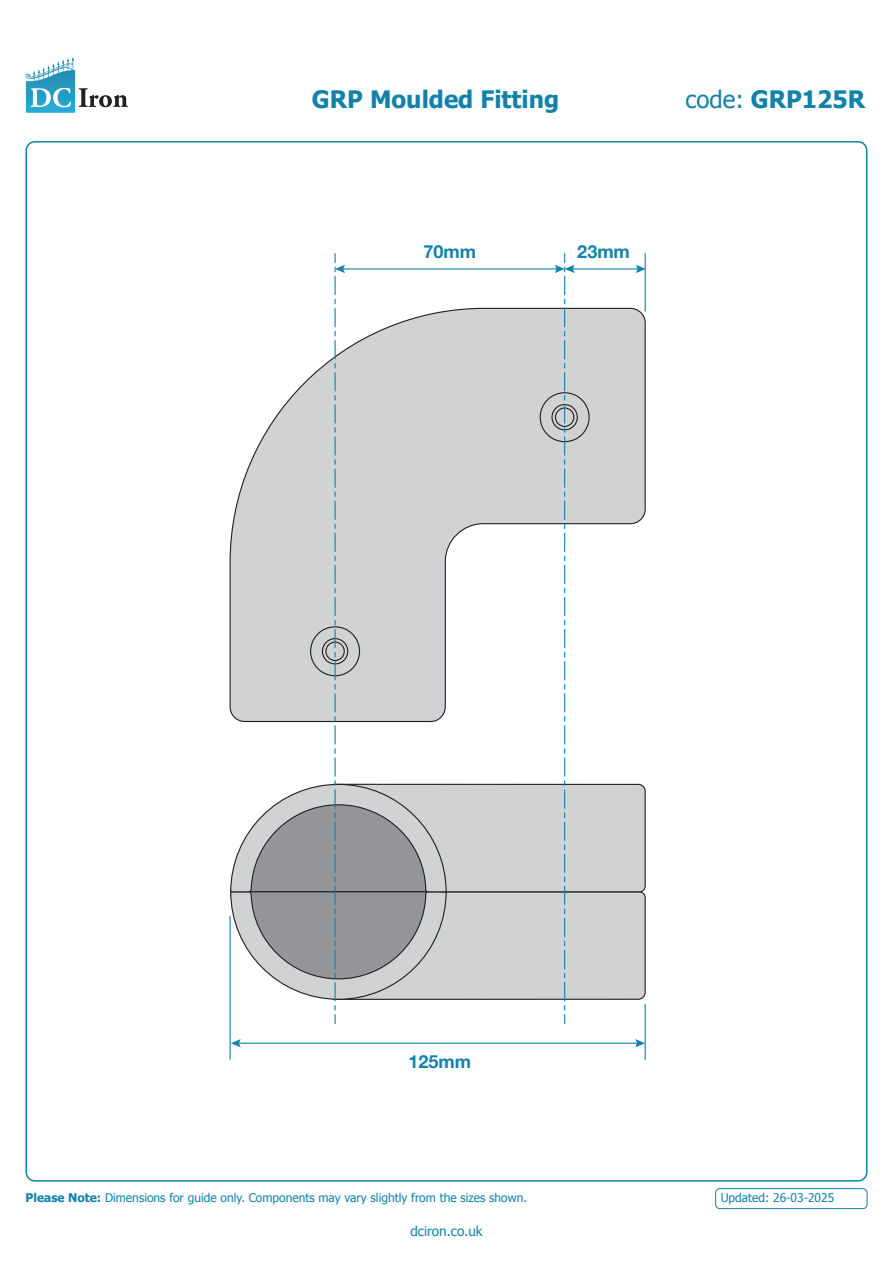
<style>
.page{position:relative;width:893px;height:1263px;background:#fff}
.page>*{position:absolute;margin:0;border:0;box-sizing:border-box;transform-origin:0 0}
.Product_Name{font:700 24px "Tahoma";color:#1282aa}
.Product_Name-2{font:24px "Tahoma";color:#1282aa}
.t1{font:700 18px "Helvetica Neue";color:#1282aa}
.t2{font:13.5px "Tahoma";color:#1282aa}
.Product_Name-3{font:12px "Tahoma";color:#1282aa}
.s1{font-weight:700}
</style>
<div class="page">
<svg style="left:229px;top:307px;width:417px;height:403px"></svg>
<div style="left:540px;top:392px;width:50px;height:50px;border:1px solid #231f20;border-radius:50%"></div>
<div style="left:551px;top:404px;width:27px;height:26px;border:1px solid #231f20;border-radius:50%"></div>
<div style="left:447px;top:896px;width:199px;height:104px;background:#d1d2d4"></div>
<div style="left:447px;top:783px;width:199px;height:113px;background:#d1d2d4"></div>
<hr style="left:645px;top:254px;width:1px;height:57px;background:#1282aa">
<hr style="left:645px;top:1004px;width:1px;height:55px;background:#1282aa">
<hr style="left:230px;top:916px;width:1px;height:143px;background:#1282aa">
<hr style="left:571px;top:268px;width:68px;height:1px;background:#1282aa">
<svg style="left:636px;top:265px;width:10px;height:8px"></svg>
<hr style="left:342px;top:268px;width:216px;height:1px;background:#1282aa">
<hr style="left:238px;top:1043px;width:400px;height:1px;background:#1282aa">
<svg style="left:635px;top:1039px;width:10px;height:8px"></svg>
<svg style="left:231px;top:1039px;width:10px;height:8px"></svg>
<svg style="left:555px;top:254px;width:19px;height:769px"></svg>
<svg style="left:230px;top:254px;width:217px;height:769px"></svg>
<div style="left:715px;top:1188px;width:152px;height:21px;border:1px solid #1282aa;border-radius:4px"></div>
<svg style="left:38px;top:57px;width:35px;height:19px"></svg>
<svg style="left:30px;top:88px;width:41px;height:19px"></svg>
<svg style="left:79px;top:88px;width:49px;height:19px"></svg>
<p class="Product_Name" style="left:312px;top:82px;width:249px">GRP Moulded Fitting</p>
<p class="Product_Name-2" style="left:685px;top:83px;width:181px">code: <span class="s1">GRP</span><span class="s1">125R</span></p>
<p class="t1" style="left:424px;top:238px;width:54px">70mm</p>
<p class="t1" style="left:577px;top:238px;width:54px">23mm</p>
<p class="t1" style="left:409px;top:1047px;width:64px">125mm</p>
<p class="Product_Name-3" style="left:26px;top:1190px;width:503px"><span class="s1">Please Note:</span> Dimensions for guide only. Components may vary slightly from the sizes shown.</p>
<p class="Product_Name-3" style="left:721px;top:1190px;width:115px">Updated: 26-03-2025</p>
<p class="t2" style="left:410px;top:1222px;width:74px">dciron.co.uk</p>
</div>
